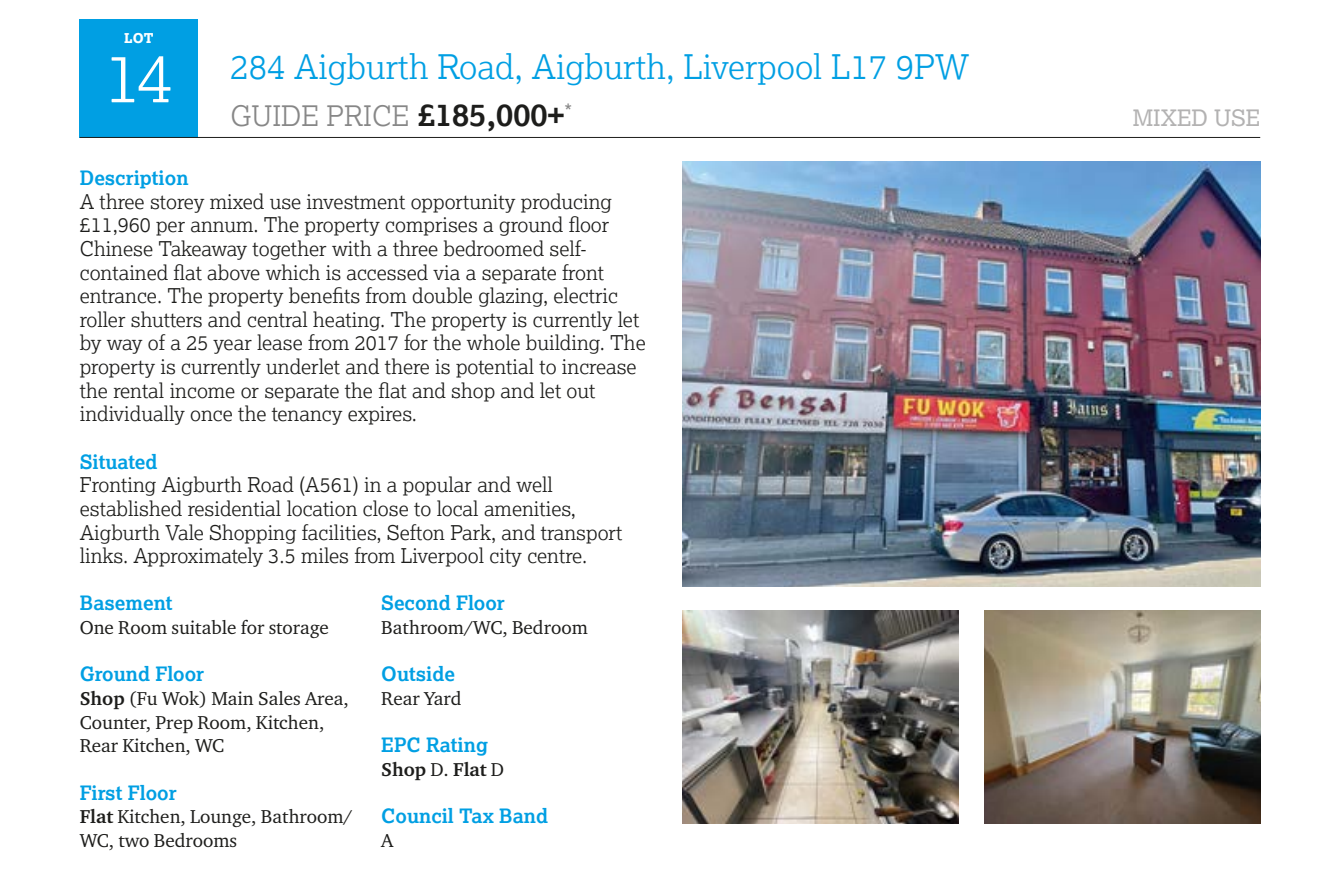
<style>
.page{position:relative;width:1340px;height:880px;background:#fff}
.page>*{position:absolute;margin:0;border:0;box-sizing:border-box;transform-origin:0 0}
.t1{font:300 67.5px "Lexia";color:#fff}
.t2{font:300 33.75px "Lexia";color:#009fe3}
.t3{font:300 28.12px "Lexia";color:#878787}
.t4{font:22.5px "Lexia";color:#b3b2b2}
.t5{font:300 20.25px/23.6px "Lexia";color:#1d1d1b}
.t6{font:700 19.8px "Lexia";color:#009fe3}
.t7{font:19.12px/23.6px "Charter ITC Pro";color:#1d1d1b}
.t8{font:700 19.12px "Charter ITC Pro";color:#1d1d1b}
.t9{font:800 13.5px "Lexia";color:#fff}
.s1{font-weight:700;font-size:31.5px;color:#1d1d1b}
.s2{font-weight:700}
.s3{font-weight:400}
</style>
<div class="page">
<div style="left:80px;top:20px;width:118px;height:118px;background:#009fe3"></div>
<hr style="left:80px;top:137px;width:1180px;height:1px;background:#1d1d1b">
<img style="left:984px;top:610px;width:276px;height:213px">
<img style="left:682px;top:161px;width:578px;height:426px">
<img style="left:682px;top:610px;width:276px;height:213px">
<p class="t9" style="left:124px;top:30px;width:31px">LOT</p>
<h1 class="t1" style="left:105px;top:35px;width:70px">14</h1>
<h2 class="t2" style="left:230px;top:45px;width:740px">284 Aigburth Road, Aigburth, Liverpool L17 9PW</h2>
<h3 class="t3" style="left:230px;top:98px;width:343px">GUIDE PRICE <span class="s1">£185,000+</span><sup>*</sup></h3>
<p class="t4" style="left:1132px;top:104px;width:129px">MIXED USE</p>
<p class="t6" style="left:80px;top:165px;width:110px">Description</p>
<p class="t5" style="left:80px;top:189px;width:567px">A three storey mixed use investment opportunity producing £11,960 per annum. The property comprises a ground floor Chinese Takeaway together with a three bedroomed self&shy;contained flat above which is accessed via a separate front entrance. The property benefits from double glazing, electric roller shutters and central heating. The property is currently let by way of a 25 year lease from 2017 for the whole building. The property is currently underlet and there is potential to increase the rental income or separate the flat and shop and let out individually once the tenancy expires.</p>
<p class="t6" style="left:80px;top:449px;width:79px">Situated</p>
<p class="t5" style="left:80px;top:472px;width:544px">Fronting Aigburth Road (A561) in a popular and well established residential location close to local amenities, Aigburth Vale Shopping facilities, Sefton Park, and transport links. Approximately 3.5 miles from Liverpool city centre.</p>
<p class="t6" style="left:80px;top:591px;width:94px">Basement</p>
<p class="t7" style="left:80px;top:615px;width:250px">One Room suitable for storage</p>
<p class="t6" style="left:80px;top:661px;width:126px">Ground Floor</p>
<p class="t7" style="left:80px;top:686px;width:271px"><span class="s2">Shop</span> (Fu Wok) Main Sales Area,<br>Counter, Prep Room, Kitchen,<br>Rear Kitchen, WC</p>
<p class="t6" style="left:80px;top:780px;width:98px">First Floor</p>
<p class="t7" style="left:80px;top:804px;width:274px"><span class="s2">Flat</span> Kitchen, Lounge, Bathroom/<br>WC, two Bedrooms</p>
<p class="t6" style="left:381px;top:591px;width:125px">Second Floor</p>
<p class="t7" style="left:381px;top:615px;width:208px">Bathroom/WC, Bedroom</p>
<p class="t6" style="left:381px;top:661px;width:75px">Outside</p>
<p class="t7" style="left:381px;top:686px;width:82px">Rear Yard</p>
<p class="t6" style="left:381px;top:732px;width:108px">EPC Rating</p>
<p class="t8" style="left:381px;top:757px;width:124px">Shop <span class="s3">D.</span> Flat <span class="s3">D</span></p>
<p class="t6" style="left:381px;top:803px;width:168px">Council Tax Band</p>
<p class="t7" style="left:381px;top:828px;width:14px">A</p>
</div>
